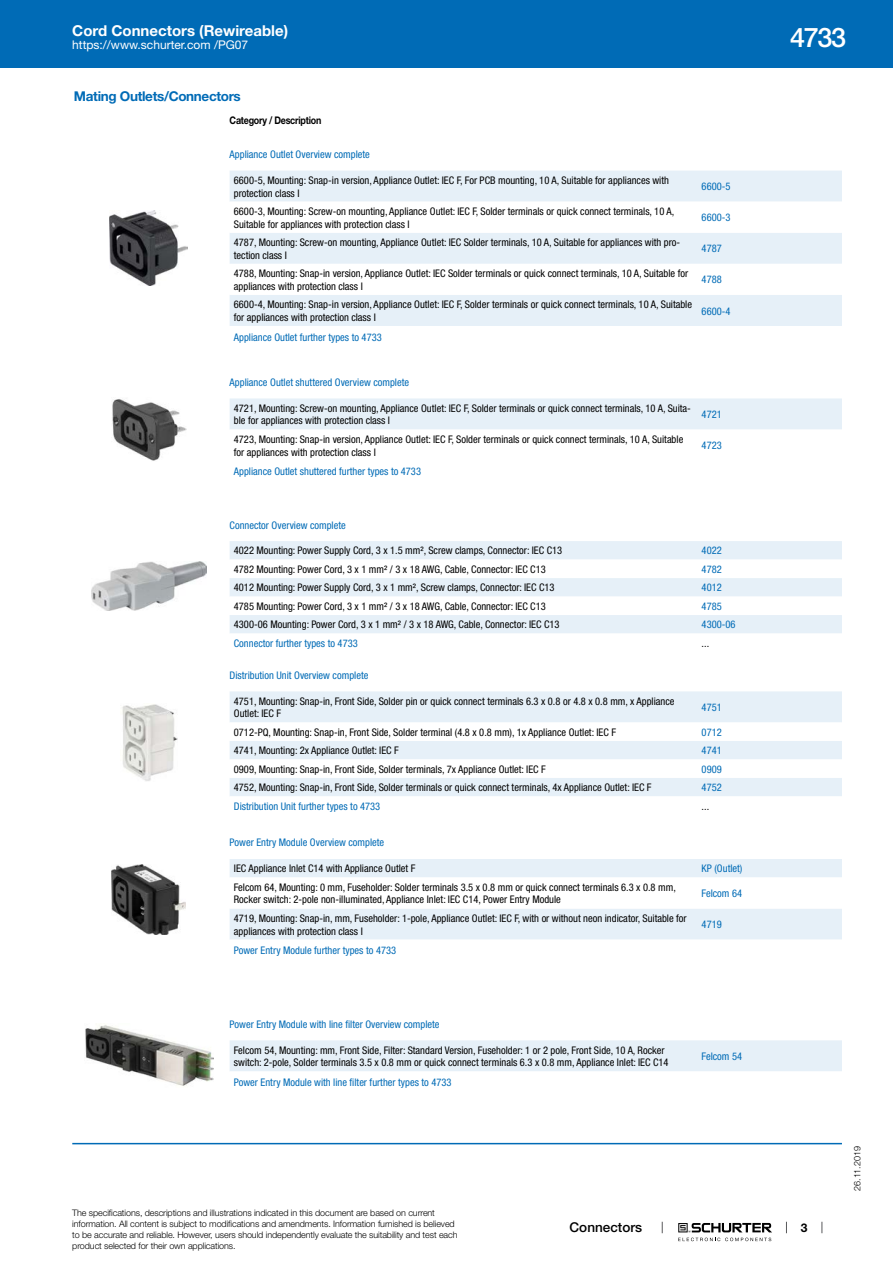
<style>
.page{position:relative;width:893px;height:1263px;background:#fff}
.page>*{position:absolute;margin:0;border:0;box-sizing:border-box;transform-origin:0 0}
.t1{font:500 27px "Helvetica Neue LT";color:#fff}
.t2{font:700 15px "Helvetica Neue LT";color:#fff}
.t3{font:700 13.5px "Helvetica Neue LT";letter-spacing:-.025em;color:#006bb6}
.t4{font:500 13.5px "Helvetica Neue LT";color:#000}
.t5{font:12px "Helvetica Neue LT";color:#fff}
.t6{font:700 12px "Helvetica Neue LT";color:#000}
.t7{font:condensed 10.5px/12.6px "Helvetica Neue LT";color:#000}
.t8{font:condensed 10.5px "Helvetica Neue LT";color:#006bb6}
.t9{font:700 10.5px "Helvetica Neue LT";letter-spacing:-.025em;color:#000;scale:.85 1}
.t10{font:300 9px/10.8px "Helvetica Neue LT";letter-spacing:-.01em;color:#000}
</style>
<div class="page">
<svg style="left:678px;top:1223px;width:94px;height:18px"></svg>
<div style="left:0;top:0;width:893px;height:68px;background:#006bb6"></div>
<img style="left:110px;top:211px;width:78px;height:75px">
<div style="left:230px;top:171px;width:612px;height:31px;background:#e6f0f8"></div>
<svg style="left:230px;top:233px;width:612px;height:93px;fill:#e6f0f8"></svg>
<img style="left:112px;top:399px;width:74px;height:62px">
<div style="left:230px;top:398px;width:612px;height:31px;background:#e6f0f8"></div>
<img style="left:92px;top:561px;width:114px;height:50px">
<div style="left:230px;top:541px;width:612px;height:18px;background:#e6f0f8"></div>
<svg style="left:230px;top:578px;width:612px;height:55px;fill:#e6f0f8"></svg>
<img style="left:122px;top:704px;width:55px;height:77px">
<div style="left:230px;top:691px;width:612px;height:31px;background:#e6f0f8"></div>
<svg style="left:230px;top:741px;width:612px;height:55px;fill:#e6f0f8"></svg>
<img style="left:112px;top:864px;width:74px;height:70px">
<div style="left:230px;top:859px;width:612px;height:18px;background:#e6f0f8"></div>
<div style="left:230px;top:909px;width:612px;height:31px;background:#e6f0f8"></div>
<img style="left:85px;top:1025px;width:129px;height:61px">
<div style="left:230px;top:1040px;width:612px;height:31px;background:#e6f0f8"></div>
<hr style="left:72px;top:1143px;width:770px;height:1px;background:#006bb6">
<h2 class="t2" style="left:72px;top:21px;width:217px">Cord Connectors (Rewireable)</h2>
<p class="t5" style="left:72px;top:38px;width:178px">https://www.schurter.com /PG07</p>
<p class="t3" style="left:74px;top:88px;width:168px">Mating Outlets/Connectors</p>
<p class="t9" style="left:230px;top:114px;width:109px">Category / Description</p>
<p class="t8" style="left:230px;top:148px;width:142px">Appliance Outlet Overview complete</p>
<p class="t7" style="left:234px;top:174px;width:437px">6600-5, Mounting: Snap-in version, Appliance Outlet: IEC F, For PCB mounting, 10 A, Suitable for appliances with protection class I</p>
<p class="t8" style="left:702px;top:180px;width:30px">6600-5</p>
<p class="t7" style="left:234px;top:205px;width:442px">6600-3, Mounting: Screw-on mounting, Appliance Outlet: IEC F, Solder terminals or quick connect terminals, 10 A,<br>Suitable for appliances with protection class I</p>
<p class="t8" style="left:702px;top:212px;width:30px">6600-3</p>
<p class="t7" style="left:234px;top:236px;width:448px">4787, Mounting: Screw-on mounting, Appliance Outlet: IEC Solder terminals, 10 A, Suitable for appliances with pro&shy;tection class I</p>
<p class="t8" style="left:702px;top:243px;width:22px">4787</p>
<p class="t7" style="left:234px;top:267px;width:456px">4788, Mounting: Snap-in version, Appliance Outlet: IEC Solder terminals or quick connect terminals, 10 A, Suitable for appliances with protection class I</p>
<p class="t8" style="left:702px;top:274px;width:22px">4788</p>
<p class="t7" style="left:234px;top:298px;width:460px">6600-4, Mounting: Snap-in version, Appliance Outlet: IEC F, Solder terminals or quick connect terminals, 10 A, Suitable for appliances with protection class I</p>
<p class="t8" style="left:702px;top:305px;width:30px">6600-4</p>
<p class="t8" style="left:234px;top:331px;width:149px">Appliance Outlet further types to 4733</p>
<p class="t8" style="left:230px;top:376px;width:181px">Appliance Outlet shuttered Overview complete</p>
<p class="t7" style="left:234px;top:402px;width:459px">4721, Mounting: Screw-on mounting, Appliance Outlet: IEC F, Solder terminals or quick connect terminals, 10 A, Suita&shy;ble for appliances with protection class I</p>
<p class="t8" style="left:702px;top:408px;width:22px">4721</p>
<p class="t7" style="left:234px;top:433px;width:451px">4723, Mounting: Snap-in version, Appliance Outlet: IEC F, Solder terminals or quick connect terminals, 10 A, Suitable for appliances with protection class I</p>
<p class="t8" style="left:702px;top:439px;width:22px">4723</p>
<p class="t8" style="left:234px;top:465px;width:189px">Appliance Outlet shuttered further types to 4733</p>
<p class="t8" style="left:230px;top:519px;width:118px">Connector Overview complete</p>
<p class="t7" style="left:234px;top:544px;width:330px">4022 Mounting: Power Supply Cord, 3 x 1.5 mm², Screw clamps, Connector: IEC C13</p>
<p class="t8" style="left:702px;top:545px;width:22px">4022</p>
<p class="t7" style="left:234px;top:563px;width:313px">4782 Mounting: Power Cord, 3 x 1 mm² / 3 x 18 AWG, Cable, Connector: IEC C13</p>
<p class="t8" style="left:702px;top:563px;width:22px">4782</p>
<p class="t7" style="left:234px;top:581px;width:322px">4012 Mounting: Power Supply Cord, 3 x 1 mm², Screw clamps, Connector: IEC C13</p>
<p class="t8" style="left:702px;top:582px;width:22px">4012</p>
<p class="t7" style="left:234px;top:600px;width:313px">4785 Mounting: Power Cord, 3 x 1 mm² / 3 x 18 AWG, Cable, Connector: IEC C13</p>
<p class="t8" style="left:702px;top:600px;width:22px">4785</p>
<p class="t7" style="left:234px;top:618px;width:327px">4300-06 Mounting: Power Cord, 3 x 1 mm² / 3 x 18 AWG, Cable, Connector: IEC C13</p>
<p class="t8" style="left:702px;top:619px;width:35px">4300-06</p>
<p class="t8" style="left:234px;top:637px;width:125px">Connector further types to 4733</p>
<p class="t7" style="left:702px;top:637px;width:9px">...</p>
<p class="t8" style="left:230px;top:669px;width:140px">Distribution Unit Overview complete</p>
<p class="t7" style="left:234px;top:695px;width:442px">4751, Mounting: Snap-in, Front Side, Solder pin or quick connect terminals 6.3 x 0.8 or 4.8 x 0.8 mm, x Appliance<br>Outlet: IEC F</p>
<p class="t8" style="left:702px;top:701px;width:22px">4751</p>
<p class="t7" style="left:234px;top:726px;width:384px">0712-PQ, Mounting: Snap-in, Front Side, Solder terminal (4.8 x 0.8 mm), 1x Appliance Outlet: IEC F</p>
<p class="t8" style="left:702px;top:726px;width:22px">0712</p>
<p class="t7" style="left:234px;top:744px;width:167px">4741, Mounting: 2x Appliance Outlet: IEC F</p>
<p class="t8" style="left:702px;top:744px;width:22px">4741</p>
<p class="t7" style="left:234px;top:763px;width:314px">0909, Mounting: Snap-in, Front Side, Solder terminals, 7x Appliance Outlet: IEC F</p>
<p class="t8" style="left:702px;top:763px;width:22px">0909</p>
<p class="t7" style="left:234px;top:781px;width:419px">4752, Mounting: Snap-in, Front Side, Solder terminals or quick connect terminals, 4x Appliance Outlet: IEC F</p>
<p class="t8" style="left:702px;top:781px;width:22px">4752</p>
<p class="t8" style="left:234px;top:800px;width:148px">Distribution Unit further types to 4733</p>
<p class="t7" style="left:702px;top:800px;width:9px">...</p>
<p class="t8" style="left:230px;top:837px;width:156px">Power Entry Module Overview complete</p>
<p class="t7" style="left:234px;top:862px;width:183px">IEC Appliance Inlet C14 with Appliance Outlet F</p>
<p class="t8" style="left:702px;top:862px;width:42px">KP (Outlet)</p>
<p class="t7" style="left:234px;top:881px;width:443px">Felcom 64, Mounting: 0 mm, Fuseholder: Solder terminals 3.5 x 0.8 mm or quick connect terminals 6.3 x 0.8 mm,<br>Rocker switch: 2-pole non-illuminated, Appliance Inlet: IEC C14, Power Entry Module</p>
<p class="t8" style="left:702px;top:887px;width:42px">Felcom 64</p>
<p class="t7" style="left:234px;top:912px;width:454px">4719, Mounting: Snap-in, mm, Fuseholder: 1-pole, Appliance Outlet: IEC F, with or without neon indicator, Suitable for appliances with protection class I</p>
<p class="t8" style="left:702px;top:918px;width:22px">4719</p>
<p class="t8" style="left:234px;top:944px;width:164px">Power Entry Module further types to 4733</p>
<p class="t8" style="left:230px;top:1018px;width:211px">Power Entry Module with line filter Overview complete</p>
<p class="t7" style="left:234px;top:1044px;width:436px">Felcom 54, Mounting: mm, Front Side, Filter: Standard Version, Fuseholder: 1 or 2 pole, Front Side, 10 A, Rocker switch: 2-pole, Solder terminals 3.5 x 0.8 mm or quick connect terminals 6.3 x 0.8 mm, Appliance Inlet: IEC C14</p>
<p class="t8" style="left:702px;top:1050px;width:42px">Felcom 54</p>
<p class="t8" style="left:234px;top:1076px;width:219px">Power Entry Module with line filter further types to 4733</p>
<p class="t10" style="left:72px;top:1207px;width:387px">The specifications, descriptions and illustrations indicated in this document are based on current information. All content is subject to modifications and amendments. Information furnished is believed to be accurate and reliable. However, users should independently evaluate the suitability and test each product selected for their own applications.</p>
<p class="t4" style="left:570px;top:1219px;width:74px">Connectors</p>
<h1 class="t1" style="left:790px;top:21px;width:57px">4733</h1>
<p class="t6" style="left:801px;top:1220px;width:8px">3</p>
<p class="t10" style="left:852px;top:1191px;width:46px;rotate:-90deg">26.11.2019</p>
</div>
